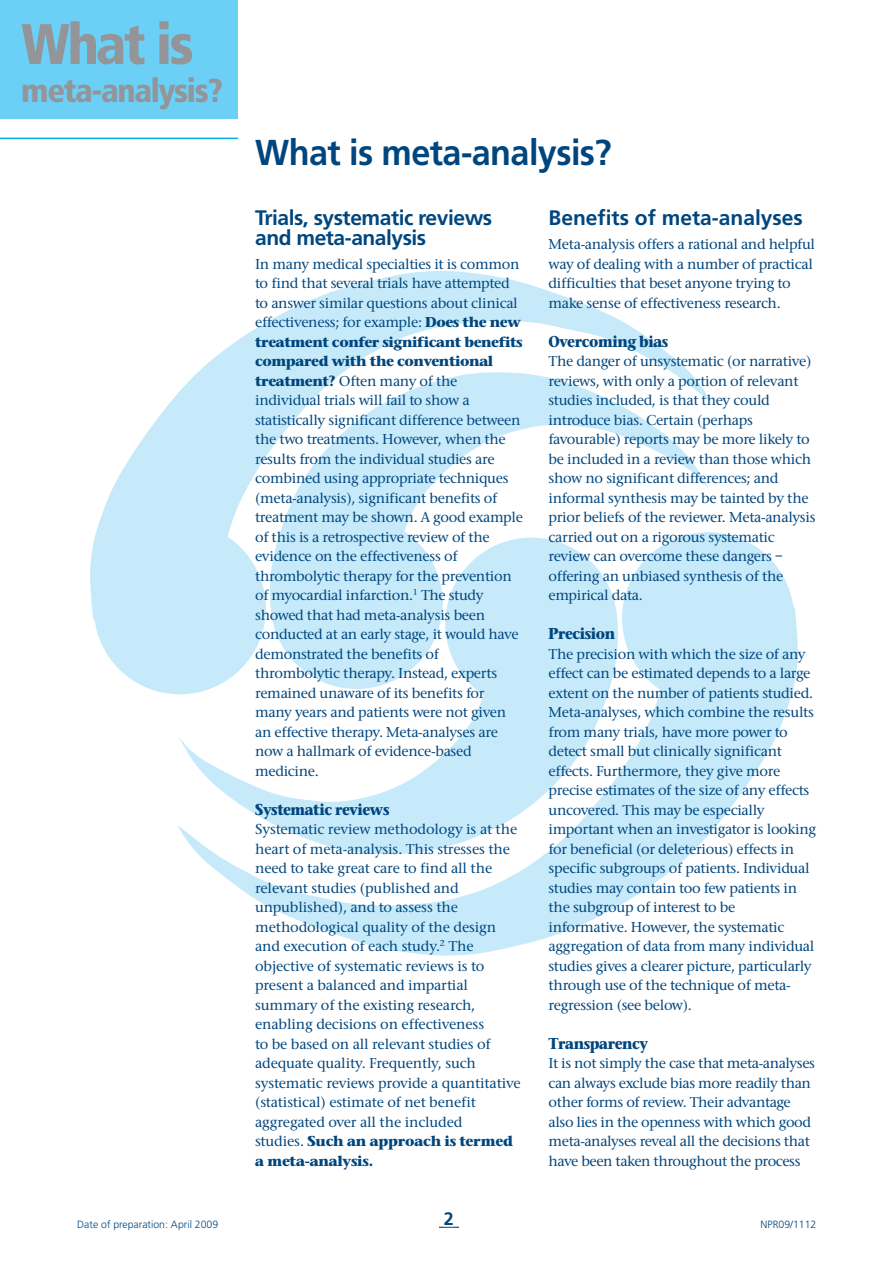
<style>
.page{position:relative;width:893px;height:1263px;background:#fff}
.page>*{position:absolute;margin:0;border:0;box-sizing:border-box;transform-origin:0 0}
.t1{font:900 condensed 57px "Frutiger";letter-spacing:-.04em;color:#939598}
.t2{font:700 36px "Frutiger";letter-spacing:-.015em;color:#00467e;scale:.95 1}
.t3{font:900 condensed 33px "Frutiger";letter-spacing:-.04em;color:#939598}
.t4{font:700 21px/19.5px "Frutiger";letter-spacing:-.02em;color:#00467e}
.t5{font:700 21px "Frutiger";color:#00467e}
.t6{font:700 18px "Frutiger";color:#00467e}
.t7{font:700 16.5px "Stone Serif";letter-spacing:-.025em;color:#00467e;scale:.9 1}
.t8{font:500 15px/19.5px "Stone Serif";letter-spacing:-.02em;color:#00467e}
.t9{font:300 10.5px "Frutiger";color:#00467e}
.s1{font-weight:700}
</style>
<div class="page">
<div style="left:94px;top:522px;width:172px;height:172px;background:#c6eafa;border-radius:50%"></div>
<svg style="left:90px;top:271px;width:620px;height:387px"></svg>
<div style="left:445px;top:538px;width:172px;height:172px;background:#c6eafa;border-radius:50%"></div>
<div style="left:622px;top:532px;width:172px;height:172px;background:#c6eafa;border-radius:50%"></div>
<svg style="left:177px;top:569px;width:621px;height:387px;fill:#c6eafa"></svg>
<div style="left:0;top:0;width:238px;height:119px;background:#6bcff6"></div>
<hr style="left:0;top:138px;width:238px;height:1px;background:#00aeef">
<svg style="left:439px;top:1227px;width:20px;height:1px"></svg>
<h1 class="t1" style="left:21px;top:21px;width:174px">What is</h1>
<h3 class="t3" style="left:21px;top:77px;width:203px">meta-analysis?</h3>
<h2 class="t2" style="left:255px;top:138px;width:377px">What is meta-analysis?</h2>
<h3 class="t4" style="left:255px;top:210px;width:239px">Trials, systematic reviews and meta-analysis</h3>
<p class="t8" style="left:255px;top:254px;width:269px">In many medical specialties it is common to find that several trials have attempted to answer similar questions about clinical effectiveness; for example: <span class="s1">Does the new treatment confer significant benefits compared with the conventional treatment?</span> Often many of the individual trials will fail to show a statistically significant difference between the two treatments. However, when the results from the individual studies are combined using appropriate techniques (meta-analysis), significant benefits of treatment may be shown. A good example of this is a retrospective review of the evidence on the effectiveness of thrombolytic therapy for the prevention of myocardial infarction.<sup>1</sup> The study showed that had meta-analysis been conducted at an early stage, it would have demonstrated the benefits of thrombolytic therapy. Instead, experts remained unaware of its benefits for many years and patients were not given an effective therapy. Meta-analyses are now a hallmark of evidence-based medicine.</p>
<p class="t7" style="left:255px;top:799px;width:151px">Systematic reviews</p>
<p class="t8" style="left:255px;top:819px;width:267px">Systematic review methodology is at the heart of meta-analysis. This stresses the need to take great care to find all the relevant studies (published and unpublished), and to assess the methodological quality of the design and execution of each study.<sup>2</sup> The objective of systematic reviews is to present a balanced and impartial summary of the existing research, enabling decisions on effectiveness<br>to be based on all relevant studies of adequate quality. Frequently, such systematic reviews provide a quantitative (statistical) estimate of net benefit aggregated over all the included<br>studies. <span class="s1">Such an approach is termed a meta-analysis.</span></p>
<h3 class="t5" style="left:549px;top:209px;width:256px">Benefits of meta-analyses</h3>
<p class="t8" style="left:549px;top:234px;width:268px">Meta-analysis offers a rational and helpful way of dealing with a number of practical difficulties that beset anyone trying to make sense of effectiveness research.</p>
<p class="t7" style="left:549px;top:331px;width:134px">Overcoming bias</p>
<p class="t8" style="left:549px;top:351px;width:269px">The danger of unsystematic (or narrative) reviews, with only a portion of relevant studies included, is that they could introduce bias. Certain (perhaps favourable) reports may be more likely to be included in a review than those which show no significant differences; and informal synthesis may be tainted by the prior beliefs of the reviewer. Meta-analysis carried out on a rigorous systematic review can overcome these dangers – offering an unbiased synthesis of the empirical data.</p>
<p class="t7" style="left:549px;top:624px;width:76px">Precision</p>
<p class="t8" style="left:549px;top:644px;width:269px">The precision with which the size of any effect can be estimated depends to a large extent on the number of patients studied.<br>Meta-analyses, which combine the results from many trials, have more power to detect small but clinically significant effects. Furthermore, they give more precise estimates of the size of any effects uncovered. This may be especially important when an investigator is looking for beneficial (or deleterious) effects in specific subgroups of patients. Individual studies may contain too few patients in the subgroup of interest to be informative. However, the systematic aggregation of data from many individual studies gives a clearer picture, particularly through use of the technique of meta&shy;regression (see below).</p>
<p class="t7" style="left:549px;top:1033px;width:112px">Transparency</p>
<p class="t8" style="left:549px;top:1053px;width:268px">It is not simply the case that meta-analyses can always exclude bias more readily than other forms of review. Their advantage also lies in the openness with which good meta-analyses reveal all the decisions that have been taken throughout the process</p>
<p class="t6" style="left:444px;top:1212px;width:12px">2</p>
<p class="t9" style="left:77px;top:1220px;width:143px">Date of preparation: April 2009</p>
<p class="t9" style="left:760px;top:1220px;width:58px">NPR09/1112</p>
</div>
